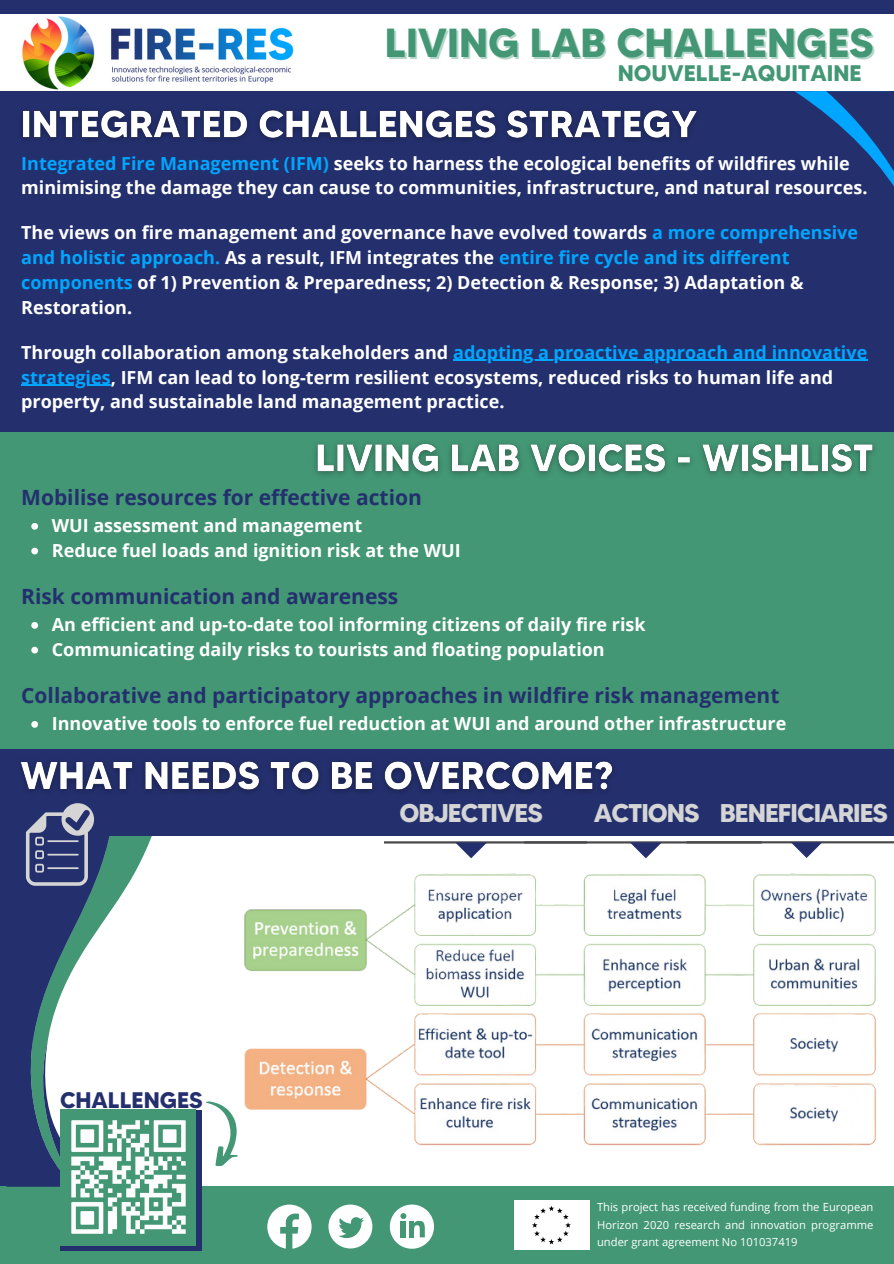
<style>
.page{position:relative;width:894px;height:1264px;background:#fff}
.page>*{position:absolute;margin:0;border:0;box-sizing:border-box;transform-origin:0 0}
.t1{font:700 40.5px "MADETOMMY";color:#439775}
.t2{font:700 25.65px "MADETOMMY";letter-spacing:-.04em;color:#d5d5d5}
.t3{font:700 22.5px "MADETOMMY";color:#439775}
.t4{font:700 22.5px "MADETOMMY";color:#24306e}
.t5{font:700 21px "Open Sans";color:#24306e}
.t6{font:700 18px/24.8px "Open Sans";color:#fff}
.t7{font:11.25px/17.7px "Open Sans";color:#fff;text-align:justify}
.s1{color:#00a6ff}
</style>
<div class="page">
<div style="left:0;top:0;width:893px;height:1263px;background:#24306e"></div>
<div style="left:20px;top:595px;width:873px;height:668px;background:#fff"></div>
<div style="left:0;top:1186px;width:893px;height:77px;background:#439775"></div>
<svg style="left:126px;top:836px;width:26px;height:52px"></svg>
<div style="left:0;top:432px;width:893px;height:336px;background:#439775"></div>
<svg style="left:794px;top:91px;width:99px;height:94px"></svg>
<div style="left:0;top:14px;width:893px;height:77px;background:#fff"></div>
<img style="left:22px;top:16px;width:272px;height:73px">
<svg style="left:267px;top:1204px;width:44px;height:44px"></svg>
<svg style="left:328px;top:1204px;width:44px;height:44px"></svg>
<svg style="left:389px;top:1204px;width:44px;height:44px"></svg>
<img style="left:244px;top:873px;width:632px;height:273px">
<svg style="left:31px;top:523px;width:7px;height:6px"></svg>
<svg style="left:31px;top:547px;width:7px;height:7px"></svg>
<svg style="left:31px;top:622px;width:7px;height:6px"></svg>
<svg style="left:31px;top:646px;width:7px;height:7px"></svg>
<svg style="left:31px;top:721px;width:7px;height:6px"></svg>
<img style="left:315px;top:443px;width:559px;height:33px">
<div style="left:514px;top:1200px;width:75px;height:49px;background:#fff"></div>
<svg style="left:532px;top:1206px;width:38px;height:38px"></svg>
<img style="left:21px;top:110px;width:676px;height:31px">
<hr style="left:453px;top:360px;width:414px;height:1px;background:#00a6ff">
<hr style="left:21px;top:384px;width:90px;height:2px;background:#00a6ff">
<div style="left:0;top:749px;width:893px;height:87px;background:#24306e"></div>
<hr style="left:686px;top:841px;width:207px;height:2px;background:#48484a">
<svg style="left:790px;top:842px;width:32px;height:16px"></svg>
<hr style="left:384px;top:841px;width:202px;height:2px;background:#48484a">
<svg style="left:455px;top:842px;width:32px;height:16px"></svg>
<hr style="left:524px;top:841px;width:237px;height:2px;background:#48484a">
<svg style="left:629px;top:842px;width:32px;height:16px"></svg>
<img style="left:21px;top:761px;width:592px;height:31px">
<svg style="left:20px;top:803px;width:106px;height:383px"></svg>
<svg style="left:205px;top:1101px;width:33px;height:65px"></svg>
<svg style="left:60px;top:1109px;width:142px;height:140px;fill:#24306e"></svg>
<img style="left:60px;top:1109px;width:135px;height:135px">
<p class="t1" style="left:385px;top:18px;width:490px">LIVING LAB CHALLENGES</p>
<p class="t3" style="left:617px;top:59px;width:245px">NOUVELLE-AQUITAINE</p>
<p class="t6" style="left:21px;top:150px;width:847px"><span class="s1">Integrated Fire Management (IFM)</span> seeks to harness the ecological benefits of wildfires while minimising the damage they can cause to communities, infrastructure, and natural resources.</p>
<p class="t6" style="left:21px;top:220px;width:838px">The views on fire management and governance have evolved towards <span class="s1">a more comprehensive and holistic approach.</span> As a result, IFM integrates the <span class="s1">entire fire cycle and its different components</span> of 1) Prevention &amp; Preparedness; 2) Detection &amp; Response; 3) Adaptation &amp; Restoration.</p>
<p class="t6" style="left:21px;top:339px;width:847px">Through collaboration among stakeholders and <span class="s1">adopting a proactive approach and innovative strategies</span>, IFM can lead to long-term resilient ecosystems, reduced risks to human life and property, and sustainable land management practice.</p>
<p class="t5" style="left:21px;top:482px;width:402px">Mobilise resources for effective action</p>
<p class="t6" style="left:52px;top:512px;width:312px">WUI assessment and management</p>
<p class="t6" style="left:52px;top:537px;width:410px">Reduce fuel loads and ignition risk at the WUI</p>
<p class="t5" style="left:21px;top:581px;width:378px">Risk communication and awareness</p>
<p class="t6" style="left:52px;top:611px;width:595px">An efficient and up-to-date tool informing citizens of daily fire risk</p>
<p class="t6" style="left:52px;top:636px;width:554px">Communicating daily risks to tourists and floating population</p>
<p class="t5" style="left:21px;top:680px;width:759px">Collaborative and participatory approaches in wildfire risk management</p>
<p class="t6" style="left:52px;top:710px;width:736px">Innovative tools to enforce fuel reduction at WUI and around other infrastructure</p>
<p class="t4" style="left:60px;top:1085px;width:144px">CHALLENGES</p>
<p class="t2" style="left:399px;top:797px;width:145px">OBJECTIVES</p>
<p class="t2" style="left:593px;top:797px;width:107px">ACTIONS</p>
<p class="t2" style="left:719px;top:797px;width:169px">BENEFICIARIES</p>
<p class="t7" style="left:597px;top:1197px;width:278px">This project has received funding from the European Horizon 2020 research and innovation programme under grant agreement No 101037419</p>
</div>
